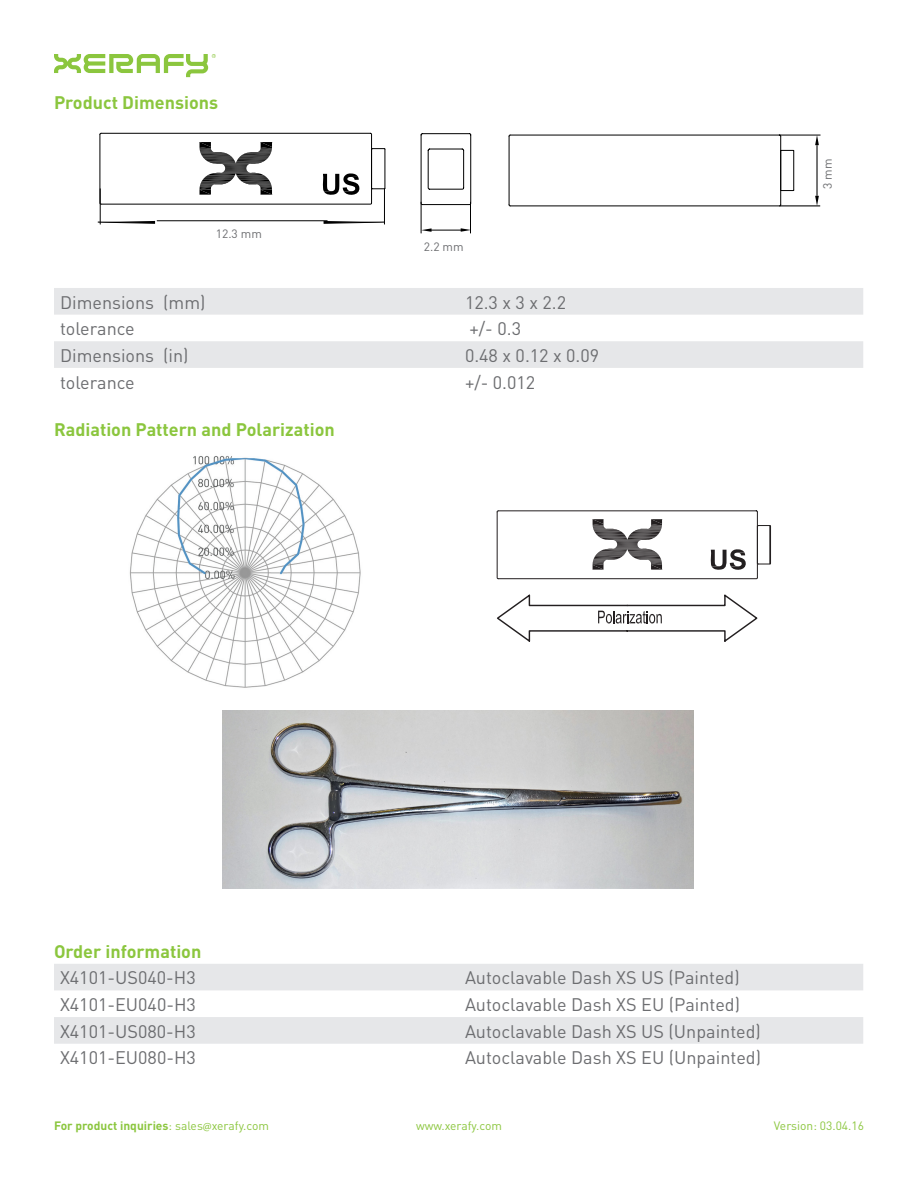
<style>
.page{position:relative;width:918px;height:1188px;background:#fff}
.page>*{position:absolute;margin:0;border:0;box-sizing:border-box;transform-origin:0 0}
.t1{font:18px "DIN";color:#6c6d70}
.t2{font:700 18px "DIN";color:#8bc63e}
.t3{font:700 12px "DIN";color:#8bc63e}
.t4{font:12px "DIN";color:#8bc63e}
.t5{font:12px "DIN";color:#6c6d70}
.s1{font-weight:400}
.s2{font-family:"Myriad Pro";font-weight:400}
</style>
<div class="page">
<svg style="left:54px;top:288px;width:809px;height:80px;fill:#e6e7e9"></svg>
<svg style="left:54px;top:54px;width:162px;height:23px"></svg>
<img style="left:129px;top:455px;width:232px;height:233px">
<svg style="left:496px;top:510px;width:275px;height:70px"></svg>
<svg style="left:497px;top:594px;width:261px;height:48px"></svg>
<svg style="left:54px;top:964px;width:809px;height:80px;fill:#e6e7e9"></svg>
<img style="left:223px;top:711px;width:471px;height:177px">
<svg style="left:815px;top:136px;width:4px;height:9px"></svg>
<svg style="left:815px;top:196px;width:4px;height:9px"></svg>
<hr style="left:816px;top:145px;width:2px;height:51px;background:#000">
<svg style="left:99px;top:132px;width:287px;height:73px"></svg>
<hr style="left:779px;top:205px;width:41px;height:1px;background:#000">
<hr style="left:779px;top:135px;width:41px;height:1px;background:#000">
<svg style="left:420px;top:133px;width:52px;height:73px"></svg>
<hr style="left:430px;top:230px;width:31px;height:1px;background:#000">
<hr style="left:470px;top:202px;width:1px;height:31px;background:#000">
<hr style="left:421px;top:202px;width:1px;height:31px;background:#000">
<svg style="left:461px;top:228px;width:9px;height:4px"></svg>
<svg style="left:508px;top:134px;width:287px;height:73px"></svg>
<hr style="left:509px;top:136px;width:1px;height:69px;background:#000">
<hr style="left:793px;top:151px;width:1px;height:39px;background:#000">
<hr style="left:100px;top:189px;width:1px;height:35px;background:#000">
<hr style="left:384px;top:189px;width:1px;height:35px;background:#000">
<hr style="left:157px;top:220px;width:170px;height:1px;background:#000">
<svg style="left:97px;top:220px;width:59px;height:4px"></svg>
<svg style="left:323px;top:220px;width:61px;height:4px"></svg>
<svg style="left:421px;top:228px;width:11px;height:4px"></svg>
<p class="t2" style="left:54px;top:91px;width:166px">Product Dimensions</p>
<p class="t5" style="left:216px;top:226px;width:48px">12.3 mm</p>
<p class="t5" style="left:424px;top:239px;width:41px">2.2 mm</p>
<p class="t1" style="left:60px;top:291px;width:147px">Dimensions (mm)</p>
<p class="t1" style="left:465px;top:291px;width:103px">12.3 x 3 x 2.2</p>
<p class="t1" style="left:60px;top:318px;width:76px">tolerance</p>
<p class="t1" style="left:469px;top:318px;width:53px">+/- 0.3</p>
<p class="t1" style="left:60px;top:344px;width:130px">Dimensions (in)</p>
<p class="t1" style="left:465px;top:344px;width:136px">0.48 x 0.12 x 0.09</p>
<p class="t1" style="left:60px;top:371px;width:76px">tolerance</p>
<p class="t1" style="left:465px;top:371px;width:72px">+/- 0.012</p>
<p class="t2" style="left:54px;top:417px;width:282px">Radiation Pattern and Polarization</p>
<p class="t5" style="left:820px;top:189px;width:32px;rotate:-90deg">3 mm</p>
<p class="t2" style="left:54px;top:940px;width:149px">Order information</p>
<p class="t1" style="left:60px;top:967px;width:137px">X4101-US040-H3</p>
<p class="t1" style="left:465px;top:967px;width:276px">Autoclavable Dash XS US (Painted)</p>
<p class="t1" style="left:60px;top:993px;width:138px">X4101-EU040-H3</p>
<p class="t1" style="left:465px;top:993px;width:277px">Autoclavable Dash XS EU (Painted)</p>
<p class="t1" style="left:60px;top:1020px;width:137px">X4101-US080-H3</p>
<p class="t1" style="left:465px;top:1020px;width:297px">Autoclavable Dash XS US (Unpainted)</p>
<p class="t1" style="left:60px;top:1047px;width:138px">X4101-EU080-H3</p>
<p class="t1" style="left:465px;top:1047px;width:298px">Autoclavable Dash XS EU (Unpainted)</p>
<p class="t3" style="left:54px;top:1118px;width:217px">For product inquiries<span class="s1">: sales</span><span class="s2">@</span><span class="s1">xerafy.com</span></p>
<p class="t4" style="left:416px;top:1118px;width:87px">www.xerafy.com</p>
<p class="t4" style="left:774px;top:1118px;width:92px">Version: 03.04.16</p>
</div>
